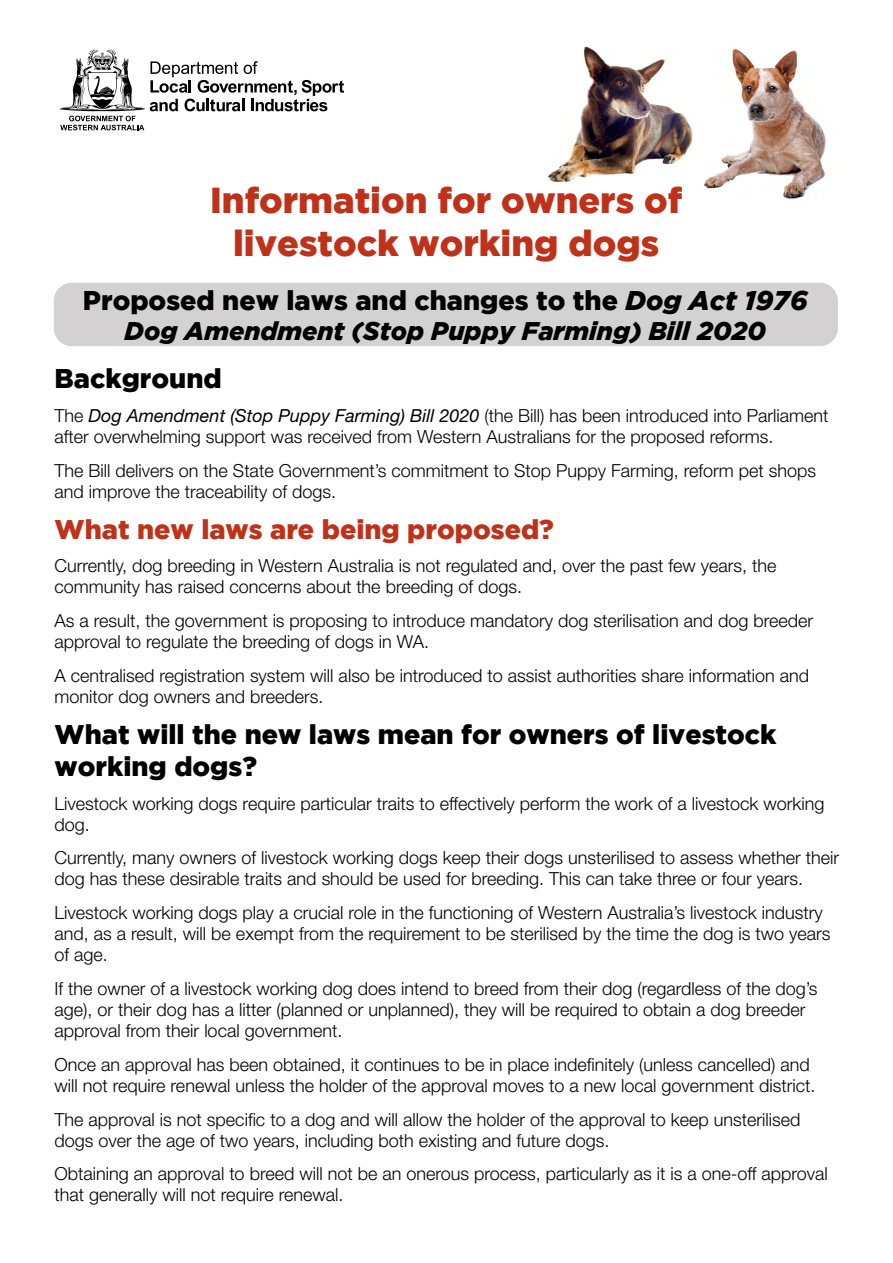
<style>
.page{position:relative;width:893px;height:1263px;background:#fff}
.page>*{position:absolute;margin:0;border:0;box-sizing:border-box;transform-origin:0 0}
.t1{font:900 36px/43.2px "Gotham";color:#c0311a;text-align:center}
.t2{font:900 27px/32.4px "Gotham";color:#000}
.t3{font:900 27px "Gotham";color:#c0311a}
.t4{font:italic 900 25.5px "Gotham";color:#000}
.Body{font:300 18px/21px "Helvetica Neue LT Std";color:#000}
.s1{font-style:italic}
.s2{font-weight:400;font-style:italic}
</style>
<div class="page">
<img style="left:704px;top:49px;width:122px;height:151px">
<img style="left:548px;top:46px;width:145px;height:137px">
<div style="left:54px;top:283px;width:784px;height:63px;background:#d3d1d1;border-radius:18px"></div>
<svg style="left:60px;top:49px;width:284px;height:81px"></svg>
<h1 class="t1" style="left:210px;top:177px;width:474px">Information for owners of livestock working dogs</h1>
<h1 class="t2" style="left:83px;top:283px;width:726px">Proposed new laws and changes to the <span class="s1">Dog Act 1976</span></h1>
<h1 class="t4" style="left:125px;top:316px;width:643px">Dog Amendment (Stop Puppy Farming) Bill 2020</h1>
<h2 class="t2" style="left:55px;top:362px;width:169px">Background</h2>
<p class="Body" style="left:55px;top:405px;width:775px">The <span class="s2">Dog Amendment (Stop Puppy Farming) Bill 2020</span> (the Bill) has been introduced into Parliament after overwhelming support was received from Western Australians for the proposed reforms.</p>
<p class="Body" style="left:55px;top:459px;width:763px">The Bill delivers on the State Government’s commitment to Stop Puppy Farming, reform pet shops and improve the traceability of dogs.</p>
<h2 class="t3" style="left:55px;top:513px;width:501px">What new laws are being proposed?</h2>
<p class="Body" style="left:55px;top:555px;width:723px">Currently, dog breeding in Western Australia is not regulated and, over the past few years, the community has raised concerns about the breeding of dogs.</p>
<p class="Body" style="left:55px;top:610px;width:760px">As a result, the government is proposing to introduce mandatory dog sterilisation and dog breeder approval to regulate the breeding of dogs in WA.</p>
<p class="Body" style="left:55px;top:664px;width:756px">A centralised registration system will also be introduced to assist authorities share information and monitor dog owners and breeders.</p>
<h2 class="t2" style="left:55px;top:717px;width:723px">What will the new laws mean for owners of livestock working dogs?</h2>
<p class="Body" style="left:55px;top:792px;width:771px">Livestock working dogs require particular traits to effectively perform the work of a livestock working dog.</p>
<p class="Body" style="left:55px;top:847px;width:786px">Currently, many owners of livestock working dogs keep their dogs unsterilised to assess whether their dog has these desirable traits and should be used for breeding. This can take three or four years.</p>
<p class="Body" style="left:55px;top:902px;width:777px">Livestock working dogs play a crucial role in the functioning of Western Australia’s livestock industry and, as a result, will be exempt from the requirement to be sterilised by the time the dog is two years of age.</p>
<p class="Body" style="left:55px;top:978px;width:764px">If the owner of a livestock working dog does intend to breed from their dog (regardless of the dog’s age), or their dog has a litter (planned or unplanned), they will be required to obtain a dog breeder approval from their local government.</p>
<p class="Body" style="left:55px;top:1053px;width:762px">Once an approval has been obtained, it continues to be in place indefinitely (unless cancelled) and will not require renewal unless the holder of the approval moves to a new local government district.</p>
<p class="Body" style="left:55px;top:1108px;width:747px">The approval is not specific to a dog and will allow the holder of the approval to keep unsterilised dogs over the age of two years, including both existing and future dogs.</p>
<p class="Body" style="left:55px;top:1163px;width:775px">Obtaining an approval to breed will not be an onerous process, particularly as it is a one-off approval that generally will not require renewal.</p>
</div>
